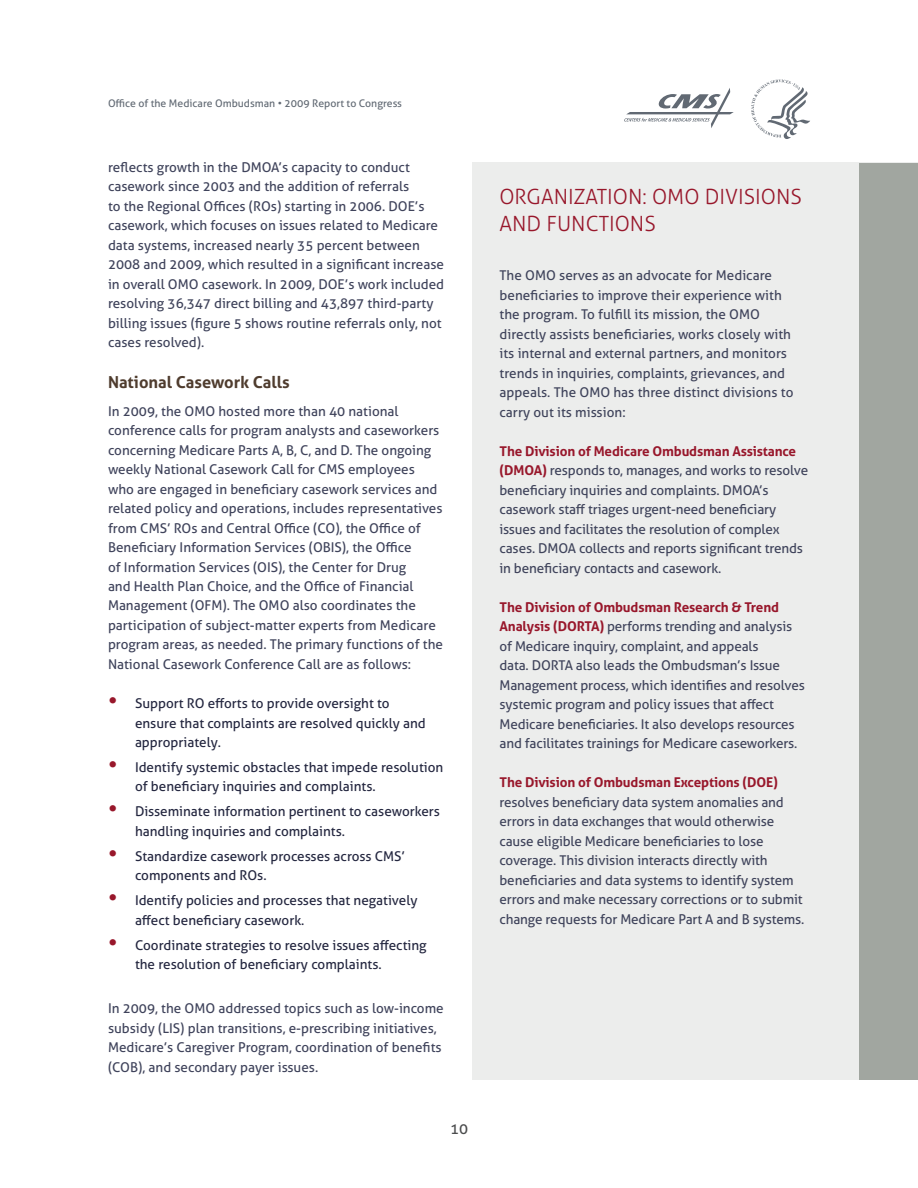
<style>
.page{position:relative;width:918px;height:1188px;background:#fff}
.page>*{position:absolute;margin:0;border:0;box-sizing:border-box;transform-origin:0 0}
.Case_Review_Heading1{font:300 21px/27px "Aller";color:#98172b}
.Heading3{font:700 16.5px "Aller";color:#4f3c2e}
.t1{font:15px "Aller";color:#4b4c4d}
.Text{font:13.5px/19.5px "Aller";color:#3f435b}
.Bullets{font:13.5px/19.5px "Aller";color:#242740}
.t2{font:10.5px "Aller";color:#616973}
.s1{font-weight:700;font-size:21px;color:#98172b}
.s2{font-weight:700;color:#98172b}
</style>
<div class="page">
<div style="left:472px;top:162px;width:446px;height:918px;background:#ecedec"></div>
<svg style="left:624px;top:88px;width:110px;height:40px"></svg>
<svg style="left:751px;top:80px;width:59px;height:59px"></svg>
<div style="left:859px;top:163px;width:59px;height:916px;background:#a1a6a0"></div>
<p class="t2" style="left:108px;top:97px;width:296px">Office of the Medicare Ombudsman • 2009 Report to Congress</p>
<p class="Text" style="left:108px;top:157px;width:338px">reflects growth in the DMOA’s capacity to conduct casework since 2003 and the addition of referrals<br>to the Regional Offices (ROs) starting in 2006. DOE’s casework, which focuses on issues related to Medicare data systems, increased nearly 35 percent between 2008 and 2009, which resulted in a significant increase in overall OMO casework. In 2009, DOE’s work included resolving 36,347 direct billing and 43,897 third-party billing issues (figure 5 shows routine referrals only, not cases resolved).</p>
<h3 class="Heading3" style="left:108px;top:372px;width:183px">National Casework Calls</h3>
<p class="Text" style="left:108px;top:401px;width:337px">In 2009, the OMO hosted more than 40 national conference calls for program analysts and caseworkers concerning Medicare Parts A, B, C, and D. The ongoing weekly National Casework Call for CMS employees who are engaged in beneficiary casework services and related policy and operations, includes representatives from CMS’ ROs and Central Office (CO), the Office of Beneficiary Information Services (OBIS), the Office<br>of Information Services (OIS), the Center for Drug<br>and Health Plan Choice, and the Office of Financial Management (OFM). The OMO also coordinates the participation of subject-matter experts from Medicare program areas, as needed. The primary functions of the National Casework Conference Call are as follows:</p>
<p class="Bullets" style="left:135px;top:693px;width:292px;text-indent:-27px"><span class="s1">•</span> Support RO efforts to provide oversight to ensure that complaints are resolved quickly and appropriately.</p>
<p class="Bullets" style="left:135px;top:757px;width:310px;text-indent:-27px"><span class="s1">•</span> Identify systemic obstacles that impede resolution of beneficiary inquiries and complaints.</p>
<p class="Bullets" style="left:135px;top:802px;width:307px;text-indent:-27px"><span class="s1">•</span> Disseminate information pertinent to caseworkers handling inquiries and complaints.</p>
<p class="Bullets" style="left:135px;top:846px;width:271px;text-indent:-27px"><span class="s1">•</span> Standardize casework processes across CMS’ components and ROs.</p>
<p class="Bullets" style="left:135px;top:891px;width:284px;text-indent:-27px"><span class="s1">•</span> Identify policies and processes that negatively affect beneficiary casework.</p>
<p class="Bullets" style="left:135px;top:935px;width:293px;text-indent:-27px"><span class="s1">•</span> Coordinate strategies to resolve issues affecting the resolution of beneficiary complaints.</p>
<p class="Text" style="left:108px;top:999px;width:337px">In 2009, the OMO addressed topics such as low-income subsidy (LIS) plan transitions, e-prescribing initiatives, Medicare’s Caregiver Program, coordination of benefits (COB), and secondary payer issues.</p>
<p class="t1" style="left:450px;top:1120px;width:19px">10</p>
<h1 class="Case_Review_Heading1" style="left:500px;top:183px;width:304px">ORGANIZATION: OMO DIVISIONS<br>AND FUNCTIONS</h1>
<p class="Text" style="left:500px;top:266px;width:295px">The OMO serves as an advocate for Medicare beneficiaries to improve their experience with the program. To fulfill its mission, the OMO directly assists beneficiaries, works closely with its internal and external partners, and monitors trends in inquiries, complaints, grievances, and appeals. The OMO has three distinct divisions to carry out its mission:</p>
<p class="Text" style="left:500px;top:441px;width:310px"><span class="s2">The Division of Medicare Ombudsman Assistance (DMOA)</span> responds to, manages, and works to resolve beneficiary inquiries and complaints. DMOA’s casework staff triages urgent-need beneficiary issues and facilitates the resolution of complex cases. DMOA collects and reports significant trends in beneficiary contacts and casework.</p>
<p class="Text" style="left:500px;top:597px;width:307px"><span class="s2">The Division of Ombudsman Research &amp; Trend Analysis (DORTA)</span> performs trending and analysis of Medicare inquiry, complaint, and appeals<br>data. DORTA also leads the Ombudsman’s Issue Management process, which identifies and resolves systemic program and policy issues that affect Medicare beneficiaries. It also develops resources and facilitates trainings for Medicare caseworkers.</p>
<p class="Text" style="left:500px;top:773px;width:307px"><span class="s2">The Division of Ombudsman Exceptions (DOE) </span>resolves beneficiary data system anomalies and errors in data exchanges that would otherwise cause eligible Medicare beneficiaries to lose coverage. This division interacts directly with beneficiaries and data systems to identify system errors and make necessary corrections or to submit change requests for Medicare Part A and B systems.</p>
</div>
